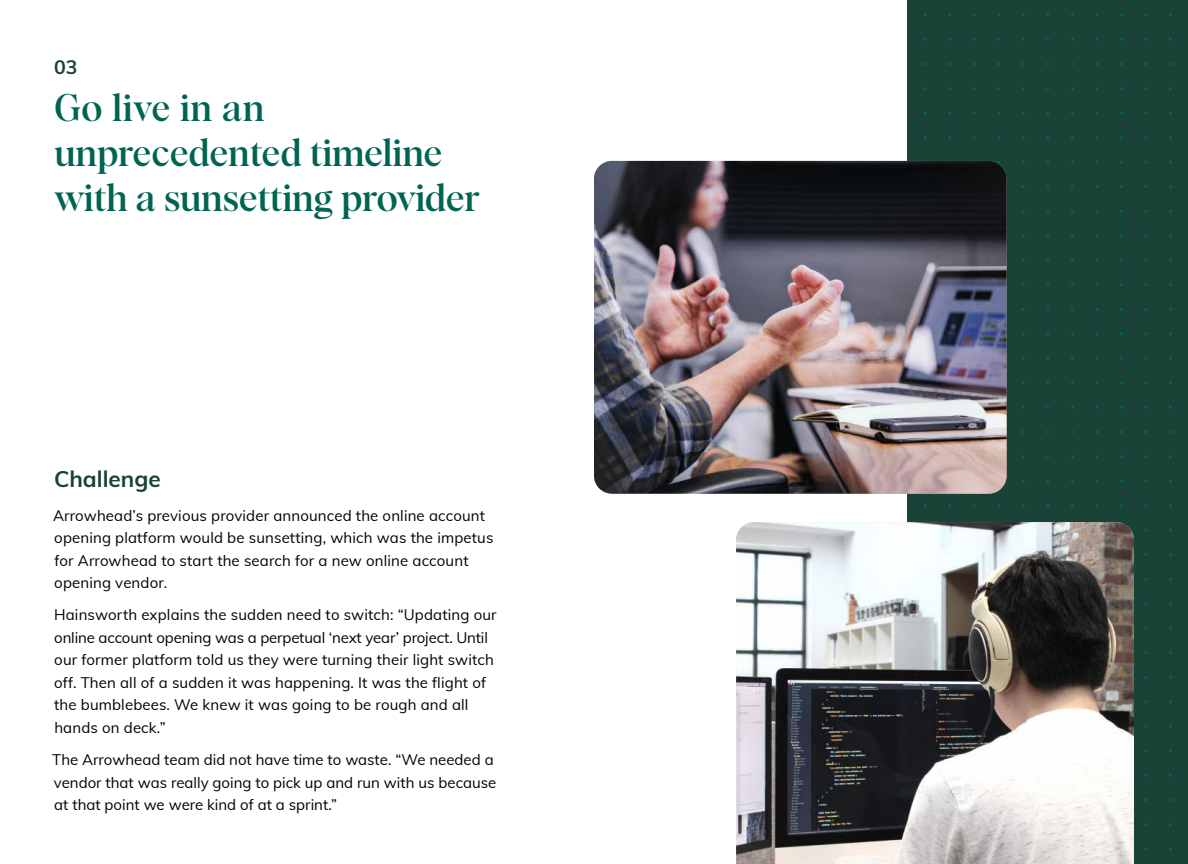
<style>
.page{position:relative;width:1188px;height:864px;background:#1a4338}
.page>*{position:absolute;margin:0;border:0;box-sizing:border-box;transform-origin:0 0}
.t1{font:37.5px/45px "Narmi Matiere Medium";letter-spacing:-.01em;color:#006452}
.t2{font:700 22.5px "Mulish";color:#1a4338}
.t3{font:700 19.5px "Mulish";color:#1a4338}
.t4{font:15px/22.5px "Mulish";letter-spacing:.01em;color:#000}
</style>
<div class="page">
<svg style="left:1144px;top:847px;width:4px;height:4px"></svg>
<svg style="left:1144px;top:798px;width:4px;height:4px"></svg>
<svg style="left:1144px;top:749px;width:4px;height:4px"></svg>
<svg style="left:1144px;top:479px;width:4px;height:4px"></svg>
<svg style="left:1144px;top:430px;width:4px;height:4px"></svg>
<svg style="left:1144px;top:381px;width:4px;height:4px"></svg>
<svg style="left:1095px;top:479px;width:4px;height:4px"></svg>
<svg style="left:1095px;top:430px;width:4px;height:4px"></svg>
<svg style="left:1095px;top:381px;width:4px;height:4px"></svg>
<svg style="left:1144px;top:111px;width:4px;height:4px"></svg>
<svg style="left:1095px;top:111px;width:4px;height:4px"></svg>
<svg style="left:1144px;top:62px;width:4px;height:4px"></svg>
<svg style="left:1144px;top:13px;width:4px;height:4px"></svg>
<svg style="left:1095px;top:62px;width:4px;height:4px"></svg>
<svg style="left:1095px;top:13px;width:4px;height:4px"></svg>
<div style="left:0;top:0;width:907px;height:864px;background:#fff"></div>
<img style="left:736px;top:522px;width:398px;height:342px">
<img style="left:594px;top:161px;width:413px;height:333px">
<h3 class="t3" style="left:54px;top:59px;width:25px">03</h3>
<h1 class="t1" style="left:54px;top:89px;width:428px">Go live in an unprecedented timeline with a sunsetting provider</h1>
<h2 class="t2" style="left:54px;top:471px;width:108px">Challenge</h2>
<p class="t4" style="left:53px;top:503px;width:442px">Arrowhead’s previous provider announced the online account opening platform would be sunsetting, which was the impetus for Arrowhead to start the search for a new online account opening vendor.</p>
<p class="t4" style="left:54px;top:603px;width:444px">Hainsworth explains the sudden need to switch: “Updating our online account opening was a perpetual ‘next year’ project. Until our former platform told us they were turning their light switch off. Then all of a sudden it was happening. It was the 昀氀ight of the bumblebees. We knew it was going to be rough and all hands on deck.”</p>
<p class="t4" style="left:52px;top:749px;width:446px">The Arrowhead team did not have time to waste. “We needed a vendor that was really going to pick up and run with us because at that point we were kind of at a sprint.”</p>
</div>
